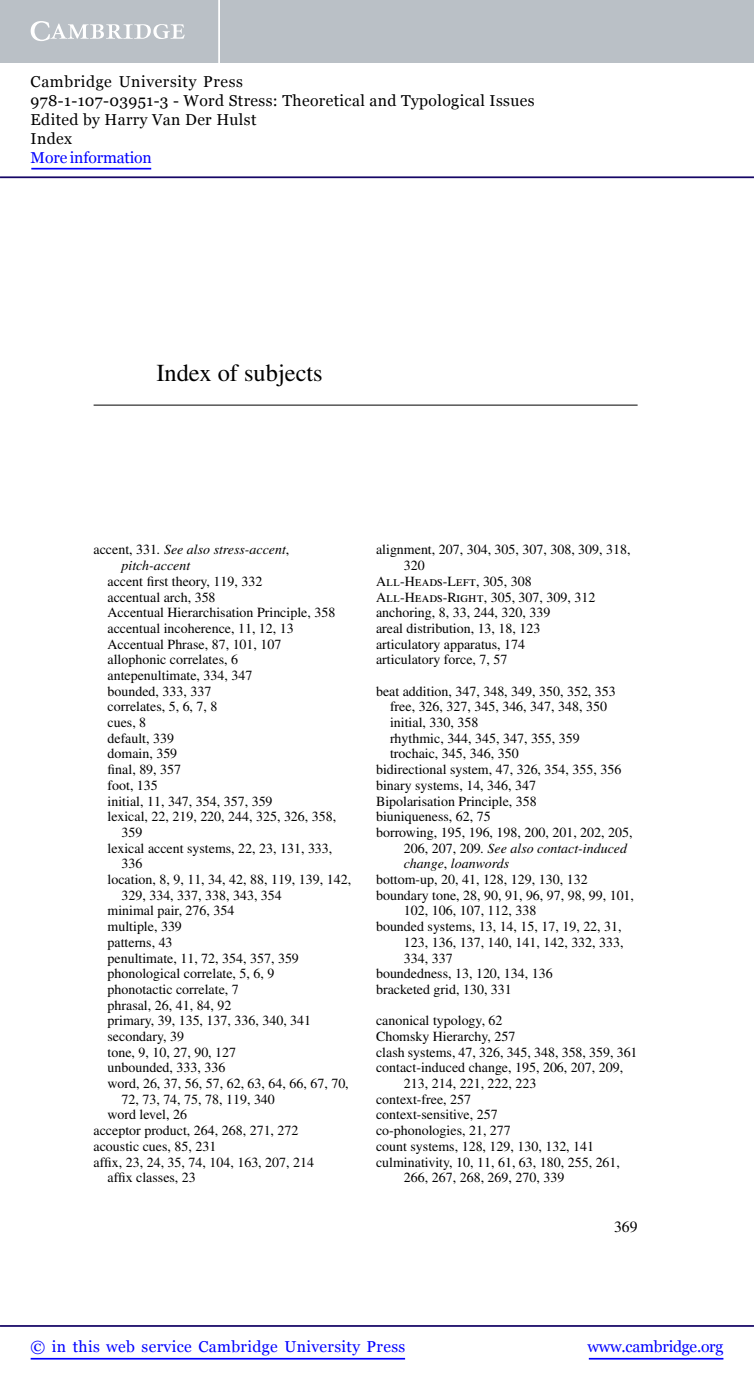
<style>
.page{position:relative;width:754px;height:1385px;background:#fff}
.page>*{position:absolute;margin:0;border:0;box-sizing:border-box;transform-origin:0 0}
.t1{font:24.32px "Times";color:#000}
.t2{font:15.75px/18.9px "Georgia";letter-spacing:.025em;color:#000}
.t3{font:15.75px "Georgia";letter-spacing:.025em;color:#00f}
.t4{font:15.75px "Georgia";letter-spacing:-.015em;color:#00f}
.t5{font:15.75px "Georgia";letter-spacing:-.01em;color:#00f}
.t6{font:15.75px "Times";color:#000}
.t7{font:14px "Times";color:#000}
.t8{font:italic 14px/15.8px "Times";color:#000}
.s1{font-style:normal}
.s2{font-family:"Times Roman SC"}
</style>
<div class="page">
<hr style="left:94px;top:405px;width:544px;height:1px;background:#000">
<hr style="left:589px;top:1358px;width:134px;height:1px;background:#00f">
<hr style="left:0;top:1325px;width:754px;height:1px;background:#150666">
<hr style="left:31px;top:1358px;width:374px;height:1px;background:#00f">
<div style="left:0;top:0;width:754px;height:63px;background:#bac0c6"></div>
<svg style="left:31px;top:21px;width:154px;height:20px"></svg>
<hr style="left:218px;top:0;width:2px;height:63px;background:#fff">
<hr style="left:0;top:176px;width:754px;height:2px;background:#150666">
<hr style="left:31px;top:168px;width:120px;height:1px;background:#00f">
<p class="t2" style="left:31px;top:73px;width:505px">Cambridge University Press<br>978-1-107-03951-3 - Word Stress: Theoretical and Typological Issues Edited by Harry Van Der Hulst<br>Index</p>
<p class="t5" style="left:31px;top:148px;width:123px">More information</p>
<h1 class="t1" style="left:156px;top:364px;width:168px">Index of subjects</h1>
<p class="t8" style="left:121px;top:543px;width:169px;text-indent:-28px"><span class="s1">accent, 331</span>. See also stress-accent<span class="s1">, </span>pitch-accent</p>
<p class="t7" style="left:108px;top:576px;width:156px">accent first theory, 119, 332</p>
<p class="t7" style="left:108px;top:592px;width:110px">accentual arch, 358</p>
<p class="t7" style="left:108px;top:607px;width:229px">Accentual Hierarchisation Principle, 358</p>
<p class="t7" style="left:108px;top:623px;width:188px">accentual incoherence, 11, 12, 13</p>
<p class="t7" style="left:108px;top:639px;width:175px">Accentual Phrase, 87, 101, 107</p>
<p class="t7" style="left:108px;top:654px;width:132px">allophonic correlates, 6</p>
<p class="t7" style="left:108px;top:670px;width:146px">antepenultimate, 334, 347</p>
<p class="t7" style="left:108px;top:686px;width:105px">bounded, 333, 337</p>
<p class="t7" style="left:108px;top:701px;width:111px">correlates, 5, 6, 7, 8</p>
<p class="t7" style="left:108px;top:717px;width:40px">cues, 8</p>
<p class="t7" style="left:108px;top:733px;width:68px">default, 339</p>
<p class="t7" style="left:108px;top:748px;width:71px">domain, 359</p>
<p class="t7" style="left:108px;top:764px;width:75px">final, 89, 357</p>
<p class="t7" style="left:108px;top:780px;width:52px">foot, 135</p>
<p class="t7" style="left:108px;top:796px;width:167px">initial, 11, 347, 354, 357, 359</p>
<p class="t7" style="left:108px;top:811px;width:230px">lexical, 22, 219, 220, 244, 325, 326, 358,</p>
<p class="t7" style="left:121px;top:827px;width:22px">359</p>
<p class="t7" style="left:108px;top:843px;width:226px">lexical accent systems, 22, 23, 131, 333,</p>
<p class="t7" style="left:121px;top:858px;width:22px">336</p>
<p class="t7" style="left:108px;top:874px;width:245px">location, 8, 9, 11, 34, 42, 88, 119, 139, 142,</p>
<p class="t7" style="left:121px;top:890px;width:162px">329, 334, 337, 338, 343, 354</p>
<p class="t7" style="left:108px;top:905px;width:128px">minimal pair, 276, 354</p>
<p class="t7" style="left:108px;top:921px;width:76px">multiple, 339</p>
<p class="t7" style="left:108px;top:937px;width:67px">patterns, 43</p>
<p class="t7" style="left:108px;top:952px;width:193px">penultimate, 11, 72, 354, 357, 359</p>
<p class="t7" style="left:108px;top:968px;width:168px">phonological correlate, 5, 6, 9</p>
<p class="t7" style="left:108px;top:984px;width:133px">phonotactic correlate, 7</p>
<p class="t7" style="left:108px;top:1000px;width:125px">phrasal, 26, 41, 84, 92</p>
<p class="t7" style="left:108px;top:1015px;width:205px">primary, 39, 135, 137, 336, 340, 341</p>
<p class="t7" style="left:108px;top:1031px;width:78px">secondary, 39</p>
<p class="t7" style="left:108px;top:1047px;width:130px">tone, 9, 10, 27, 90, 127</p>
<p class="t7" style="left:108px;top:1062px;width:119px">unbounded, 333, 336</p>
<p class="t7" style="left:108px;top:1078px;width:243px">word, 26, 37, 56, 57, 62, 63, 64, 66, 67, 70,</p>
<p class="t7" style="left:121px;top:1094px;width:155px">72, 73, 74, 75, 78, 119, 340</p>
<p class="t7" style="left:108px;top:1109px;width:81px">word level, 26</p>
<p class="t7" style="left:94px;top:1125px;width:206px">acceptor product, 264, 268, 271, 272</p>
<p class="t7" style="left:94px;top:1141px;width:124px">acoustic cues, 85, 231</p>
<p class="t7" style="left:94px;top:1156px;width:222px">affix, 23, 24, 35, 74, 104, 163, 207, 214</p>
<p class="t7" style="left:108px;top:1172px;width:90px">affix classes, 23</p>
<p class="t7" style="left:376px;top:545px;width:256px">alignment, 207, 304, 305, 307, 308, 309, 318,</p>
<p class="t7" style="left:404px;top:560px;width:22px">320</p>
<p class="t7" style="left:376px;top:576px;width:157px">A<span class="s2">ll</span>-H<span class="s2">eads</span>-L<span class="s2">eft</span>, 305, 308</p>
<p class="t7" style="left:376px;top:592px;width:221px">A<span class="s2">ll</span>-H<span class="s2">eads</span>-R<span class="s2">ight</span>, 305, 307, 309, 312</p>
<p class="t7" style="left:376px;top:607px;width:176px">anchoring, 8, 33, 244, 320, 339</p>
<p class="t7" style="left:376px;top:623px;width:166px">areal distribution, 13, 18, 123</p>
<p class="t7" style="left:376px;top:639px;width:151px">articulatory apparatus, 174</p>
<p class="t7" style="left:376px;top:654px;width:133px">articulatory force, 7, 57</p>
<p class="t7" style="left:376px;top:686px;width:241px">beat addition, 347, 348, 349, 350, 352, 353</p>
<p class="t7" style="left:390px;top:701px;width:218px">free, 326, 327, 345, 346, 347, 348, 350</p>
<p class="t7" style="left:390px;top:717px;width:90px">initial, 330, 358</p>
<p class="t7" style="left:390px;top:733px;width:191px">rhythmic, 344, 345, 347, 355, 359</p>
<p class="t7" style="left:390px;top:748px;width:130px">trochaic, 345, 346, 350</p>
<p class="t7" style="left:376px;top:764px;width:247px">bidirectional system, 47, 326, 354, 355, 356</p>
<p class="t7" style="left:376px;top:780px;width:162px">binary systems, 14, 346, 347</p>
<p class="t7" style="left:376px;top:796px;width:162px">Bipolarisation Principle, 358</p>
<p class="t7" style="left:376px;top:811px;width:116px">biuniqueness, 62, 75</p>
<p class="t7" style="left:376px;top:827px;width:258px">borrowing, 195, 196, 198, 200, 201, 202, 205,</p>
<p class="t8" style="left:404px;top:841px;width:225px"><span class="s1">206, 207, 209</span>. See also contact-induced</p>
<p class="t8" style="left:404px;top:857px;width:107px">change<span class="s1">,</span> loanwords</p>
<p class="t7" style="left:376px;top:874px;width:213px">bottom-up, 20, 41, 128, 129, 130, 132</p>
<p class="t7" style="left:376px;top:890px;width:260px">boundary tone, 28, 90, 91, 96, 97, 98, 99, 101,</p>
<p class="t7" style="left:404px;top:905px;width:134px">102, 106, 107, 112, 338</p>
<p class="t7" style="left:376px;top:921px;width:247px">bounded systems, 13, 14, 15, 17, 19, 22, 31,</p>
<p class="t7" style="left:404px;top:937px;width:221px">123, 136, 137, 140, 141, 142, 332, 333,</p>
<p class="t7" style="left:404px;top:952px;width:50px">334, 337</p>
<p class="t7" style="left:376px;top:968px;width:178px">boundedness, 13, 120, 134, 136</p>
<p class="t7" style="left:376px;top:984px;width:137px">bracketed grid, 130, 331</p>
<p class="t7" style="left:376px;top:1015px;width:128px">canonical typology, 62</p>
<p class="t7" style="left:376px;top:1031px;width:141px">Chomsky Hierarchy, 257</p>
<p class="t7" style="left:376px;top:1047px;width:263px">clash systems, 47, 326, 345, 348, 358, 359, 361</p>
<p class="t7" style="left:376px;top:1062px;width:249px">contact-induced change, 195, 206, 207, 209,</p>
<p class="t7" style="left:404px;top:1078px;width:134px">213, 214, 221, 222, 223</p>
<p class="t7" style="left:376px;top:1094px;width:97px">context-free, 257</p>
<p class="t7" style="left:376px;top:1109px;width:123px">context-sensitive, 257</p>
<p class="t7" style="left:376px;top:1125px;width:136px">co-phonologies, 21, 277</p>
<p class="t7" style="left:376px;top:1141px;width:220px">count systems, 128, 129, 130, 132, 141</p>
<p class="t7" style="left:376px;top:1156px;width:245px">culminativity, 10, 11, 61, 63, 180, 255, 261,</p>
<p class="t7" style="left:404px;top:1172px;width:162px">266, 267, 268, 269, 270, 339</p>
<p class="t6" style="left:614px;top:1221px;width:25px">369</p>
<p class="t3" style="left:31px;top:1336px;width:376px">© in this web service Cambridge University Press</p>
<p class="t4" style="left:588px;top:1336px;width:137px">www.cambridge.org</p>
</div>
